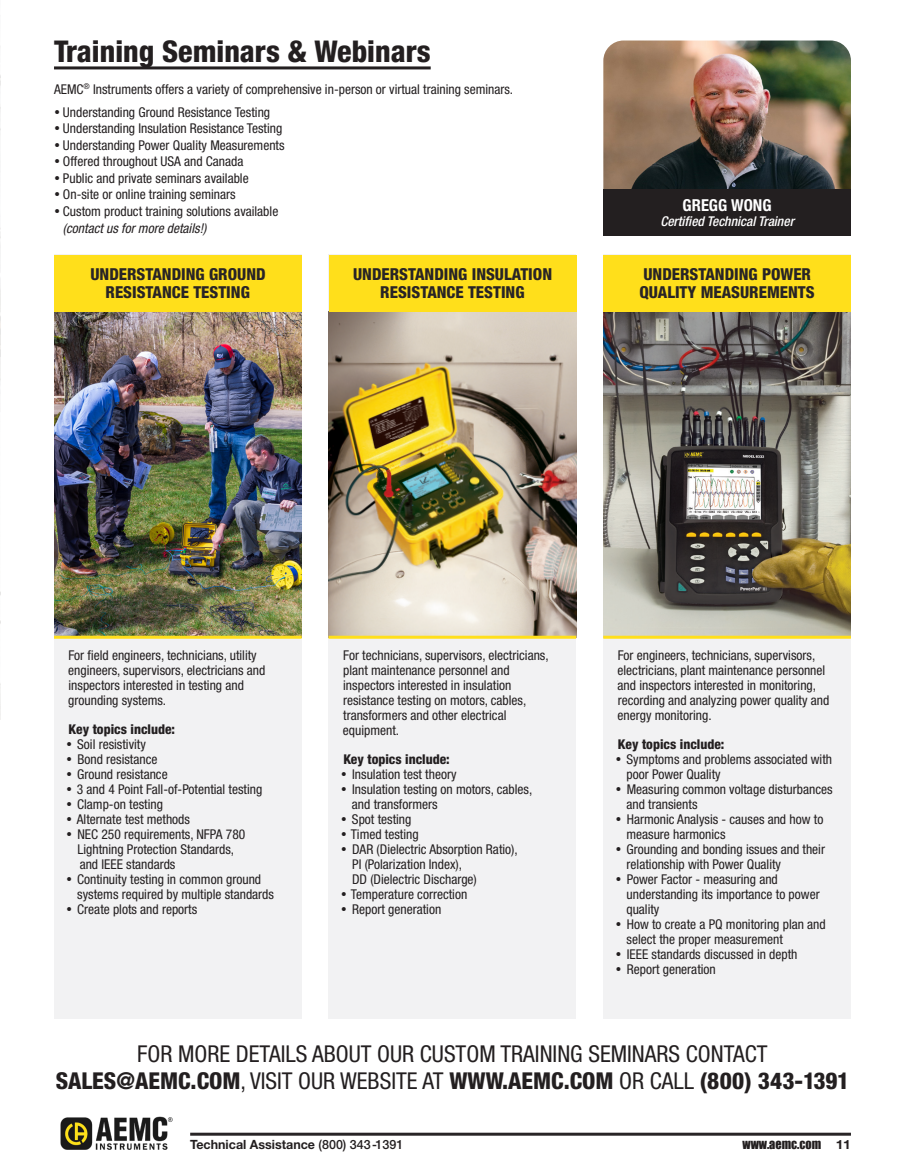
<style>
.page{position:relative;width:905px;height:1175px;background:#fff}
.page>*{position:absolute;margin:0;border:0;box-sizing:border-box;transform-origin:0 0}
.t1{font:800 condensed 30px "Helvetica Neue LT Std";color:#231f20}
.subhead{font:condensed 23.25px/27px "Helvetica Neue LT Std";color:#231f20;text-align:center}
.t2{font:800 condensed 16.5px/18px "Helvetica Neue LT Std";color:#282426;text-align:center}
.body{font:700 condensed 16.5px "Helvetica Neue LT Std";color:#fff}
.body-2{font:condensed 13.5px/15px "Helvetica Neue LT Std";color:#231f20}
.body-3{font:800 condensed 13.5px "Helvetica Neue LT Std";color:#231f20}
.body-4{font:italic 500 condensed 13.5px "Helvetica Neue LT Std";color:#fff}
.t3{font:700 12.75px "Helvetica Neue LT Std";color:#231f20}
.t4{font:12.75px "Impact";color:#231f20;scale:.96 1}
.s1{font-style:italic}
.s2{font-weight:800}
.s3{font-weight:500}
.s4{font-family:"Helvetica Neue LT Std";font-weight:700}
</style>
<div class="page">
<img style="left:60px;top:1116px;width:113px;height:34px">
<hr style="left:190px;top:1132px;width:660px;height:3px;background:#282426">
<img style="left:0;top:75px;width:1px;height:644px">
<hr style="left:54px;top:66px;width:376px;height:3px;background:#231f20">
<div style="left:54px;top:255px;width:248px;height:764px;background:#f2f2f3"></div>
<div style="left:328px;top:255px;width:248px;height:764px;background:#f2f2f3"></div>
<div style="left:603px;top:255px;width:247px;height:764px;background:#f2f2f3"></div>
<img style="left:54px;top:311px;width:248px;height:324px">
<img style="left:329px;top:311px;width:247px;height:324px">
<img style="left:603px;top:311px;width:247px;height:324px">
<div style="left:54px;top:255px;width:248px;height:56px;background:#ffdf1b"></div>
<div style="left:329px;top:255px;width:247px;height:56px;background:#ffdf1b"></div>
<div style="left:603px;top:255px;width:247px;height:56px;background:#ffdf1b"></div>
<img style="left:603px;top:40px;width:247px;height:149px">
<div style="left:603px;top:189px;width:247px;height:47px;background:#231f20"></div>
<hr style="left:54px;top:635px;width:248px;height:3px;background:#ffdf1b">
<hr style="left:328px;top:635px;width:248px;height:3px;background:#ffdf1b">
<hr style="left:603px;top:635px;width:247px;height:3px;background:#ffdf1b">
<p class="t1" style="left:54px;top:33px;width:378px">Training Seminars &amp; Webinars</p>
<p class="body-2" style="left:54px;top:81px;width:460px">AEMC<sup>®</sup> Instruments offers a variety of comprehensive in-person or virtual training seminars.</p>
<p class="body-2" style="left:63px;top:105px;width:209px">Understanding Ground Resistance Testing</p>
<p class="body-2" style="left:63px;top:121px;width:221px">Understanding Insulation Resistance Testing</p>
<p class="body-2" style="left:63px;top:138px;width:223px">Understanding Power Quality Measurements</p>
<p class="body-2" style="left:63px;top:154px;width:182px">Offered throughout USA and Canada</p>
<p class="body-2" style="left:63px;top:171px;width:187px">Public and private seminars available</p>
<p class="body-2" style="left:63px;top:187px;width:174px">On-site or online training seminars</p>
<p class="body-2" style="left:63px;top:203px;width:217px;line-height:16.5px">Custom product training solutions available <span class="s1">(contact us for more details!)</span></p>
<p class="t2" style="left:90px;top:265px;width:177px">UNDERSTANDING GROUND<br>RESISTANCE TESTING</p>
<p class="t2" style="left:353px;top:265px;width:200px">UNDERSTANDING INSULATION<br>RESISTANCE TESTING</p>
<p class="t2" style="left:639px;top:265px;width:177px;text-align:left">UNDERSTANDING POWER<br>QUALITY MEASUREMENTS</p>
<p class="body" style="left:682px;top:195px;width:90px">GREGG WONG</p>
<p class="body-4" style="left:660px;top:213px;width:135px">Certified Technical Trainer</p>
<p class="body-2" style="left:68px;top:648px;width:199px">For field engineers, technicians, utility engineers, supervisors, electricians and inspectors interested in testing and grounding systems.</p>
<p class="body-3" style="left:69px;top:720px;width:108px">Key topics include:</p>
<p class="body-2" style="left:77px;top:736px;width:70px">Soil resistivity</p>
<p class="body-2" style="left:77px;top:751px;width:81px">Bond resistance</p>
<p class="body-2" style="left:77px;top:766px;width:92px">Ground resistance</p>
<p class="body-2" style="left:77px;top:781px;width:187px">3 and 4 Point Fall-of-Potential testing</p>
<p class="body-2" style="left:77px;top:796px;width:87px">Clamp-on testing</p>
<p class="body-2" style="left:77px;top:811px;width:115px">Alternate test methods</p>
<p class="body-2" style="left:77px;top:826px;width:169px">NEC 250 requirements, NFPA 780<br>Lightning Protection Standards, and IEEE standards</p>
<p class="body-2" style="left:77px;top:871px;width:198px">Continuity testing in common ground systems required by multiple standards</p>
<p class="body-2" style="left:77px;top:901px;width:122px">Create plots and reports</p>
<p class="body-2" style="left:343px;top:648px;width:207px">For technicians, supervisors, electricians, plant maintenance personnel and inspectors interested in insulation resistance testing on motors, cables, transformers and other electrical equipment.</p>
<p class="body-3" style="left:343px;top:750px;width:108px">Key topics include:</p>
<p class="body-2" style="left:352px;top:766px;width:106px">Insulation test theory</p>
<p class="body-2" style="left:352px;top:781px;width:182px">Insulation testing on motors, cables, and transformers</p>
<p class="body-2" style="left:352px;top:811px;width:61px">Spot testing</p>
<p class="body-2" style="left:351px;top:826px;width:69px">Timed testing</p>
<p class="body-2" style="left:352px;top:841px;width:167px">DAR (Dielectric Absorption Ratio),<br>PI (Polarization Index),<br>DD (Dielectric Discharge)</p>
<p class="body-2" style="left:351px;top:886px;width:118px">Temperature correction</p>
<p class="body-2" style="left:352px;top:901px;width:91px">Report generation</p>
<p class="body-2" style="left:617px;top:648px;width:213px">For engineers, technicians, supervisors, electricians, plant maintenance personnel and inspectors interested in monitoring, recording and analyzing power quality and energy monitoring.</p>
<p class="body-3" style="left:618px;top:735px;width:108px">Key topics include:</p>
<p class="body-2" style="left:626px;top:751px;width:207px">Symptoms and problems associated with poor Power Quality</p>
<p class="body-2" style="left:626px;top:781px;width:207px">Measuring common voltage disturbances and transients</p>
<p class="body-2" style="left:626px;top:811px;width:198px">Harmonic Analysis - causes and how to measure harmonics</p>
<p class="body-2" style="left:626px;top:841px;width:200px">Grounding and bonding issues and their relationship with Power Quality</p>
<p class="body-2" style="left:626px;top:871px;width:195px">Power Factor - measuring and understanding its importance to power quality</p>
<p class="body-2" style="left:626px;top:916px;width:201px">How to create a PQ monitoring plan and select the proper measurement</p>
<p class="body-2" style="left:626px;top:946px;width:172px">IEEE standards discussed in depth</p>
<p class="body-2" style="left:626px;top:961px;width:91px">Report generation</p>
<p class="subhead" style="left:56px;top:1039px;width:795px">FOR MORE DETAILS ABOUT OUR CUSTOM TRAINING SEMINARS CONTACT<br><span class="s2">SALES@AEMC.COM</span>, VISIT OUR WEBSITE AT <span class="s2">WWW.AEMC.COM</span> OR CALL <span class="s2">(800) 343-1391</span></p>
<p class="t3" style="left:190px;top:1137px;width:215px">Technical Assistance <span class="s3">(800) 343-1391</span></p>
<p class="t4" style="left:742px;top:1134px;width:114px">WWW.AEMC.COM <span class="s4">11</span></p>
</div>
